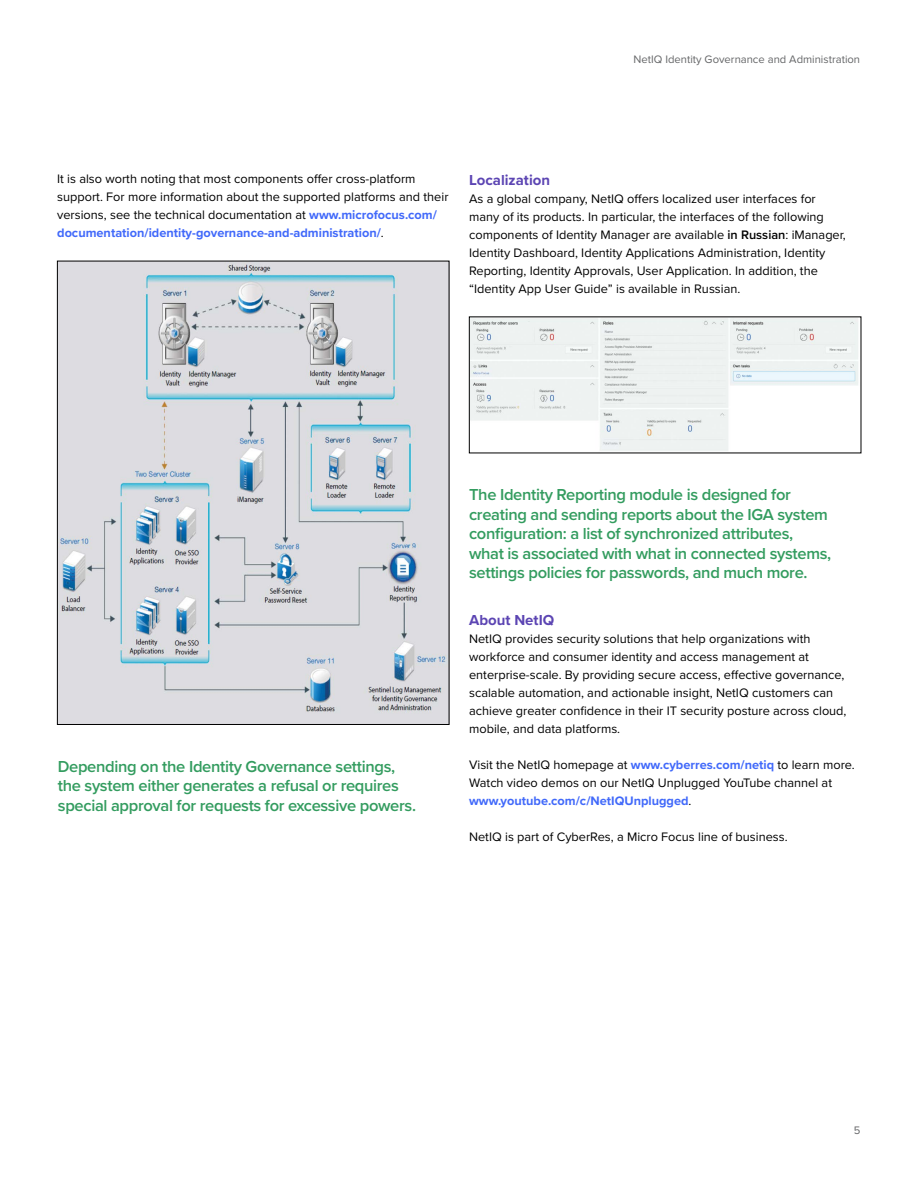
<style>
.page{position:relative;width:918px;height:1188px;background:#fff}
.page>*{position:absolute;margin:0;border:0;box-sizing:border-box;transform-origin:0 0}
.Pull_Quote{font:600 16.5px/19.5px "Proxima Nova";letter-spacing:-.02em;color:#339c5f}
.Header_b_Level1{font:700 15px "Proxima Nova";color:#5c45b3}
.Body_b_8_5_12{font:12.75px/18px "Proxima Nova";color:#000}
.t1{font:11.25px "Proxima Nova";color:#656668}
.s1{font-weight:700;color:#4169fa}
.s2{font-weight:600}
</style>
<div class="page">
<img style="left:59px;top:263px;width:388px;height:460px">
<img style="left:471px;top:319px;width:387px;height:132px">
<p class="t1" style="left:634px;top:51px;width:228px">NetIQ Identity Governance and Administration</p>
<p class="Body_b_8_5_12" style="left:57px;top:169px;width:393px">It is also worth noting that most components offer cross-platform support. For more information about the supported platforms and their versions, see the technical documentation at <span class="s1">www.microfocus.com/ documentation/identity-governance-and-administration/</span>.</p>
<p class="Header_b_Level1" style="left:469px;top:168px;width:82px">Localization</p>
<p class="Body_b_8_5_12" style="left:469px;top:189px;width:378px">As a global company, NetIQ offers localized user interfaces for many of its products. In particular, the interfaces of the following components of Identity Manager are available <span class="s2">in Russian</span>: iManager, Identity Dashboard, Identity Applications Administration, Identity Reporting, Identity Approvals, User Application. In addition, the “Identity App User Guide” is available in Russian.</p>
<p class="Pull_Quote" style="left:58px;top:756px;width:360px">Depending on the Identity Governance settings, the system either generates a refusal or requires special approval for requests for excessive powers.</p>
<p class="Pull_Quote" style="left:469px;top:485px;width:364px">The Identity Reporting module is designed for creating and sending reports about the IGA system configuration: a list of synchronized attributes, what is associated with what in connected systems, settings policies for passwords, and much more.</p>
<p class="Header_b_Level1" style="left:469px;top:609px;width:87px">About NetIQ</p>
<p class="Body_b_8_5_12" style="left:469px;top:629px;width:379px">NetIQ provides security solutions that help organizations with workforce and consumer identity and access management at enterprise-scale. By providing secure access, effective governance, scalable automation, and actionable insight, NetIQ customers can achieve greater confidence in their IT security posture across cloud, mobile, and data platforms.</p>
<p class="Body_b_8_5_12" style="left:469px;top:755px;width:387px">Visit the NetIQ homepage at <span class="s1">www.cyberres.com/netiq</span> to learn more.<br>Watch video demos on our NetIQ Unplugged YouTube channel at <span class="s1">www.youtube.com/c/NetIQUnplugged</span>.</p>
<p class="Body_b_8_5_12" style="left:469px;top:827px;width:320px">NetIQ is part of CyberRes, a Micro Focus line of business.</p>
<p class="t1" style="left:854px;top:1122px;width:8px">5</p>
</div>
